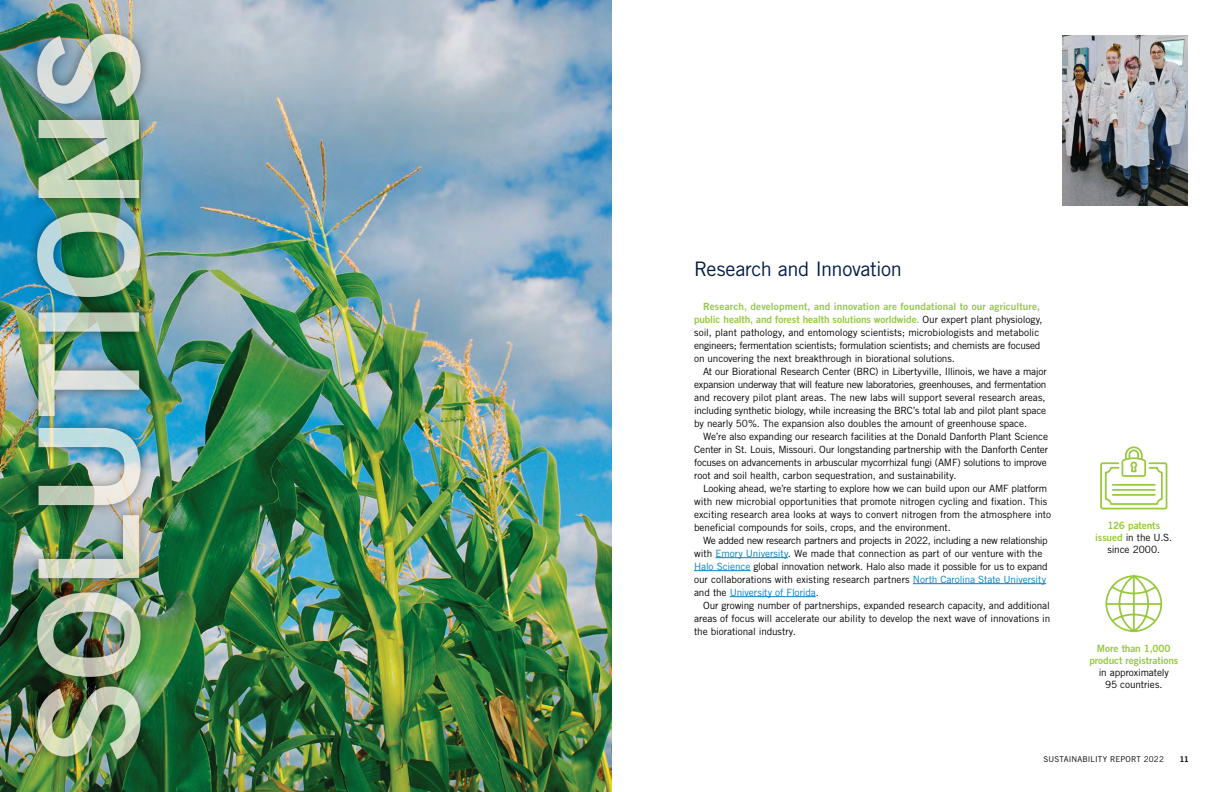
<style>
.page{position:relative;width:1224px;height:792px;background:#fff}
.page>*{position:absolute;margin:0;border:0;box-sizing:border-box;transform-origin:0 0}
.t1{font:20px "Trade Gothic LT Std";letter-spacing:-.02em;color:#001b49}
.t2{font:10px/13px "Trade Gothic LT Std";letter-spacing:-.015em;color:#000}
.t3{font:10px/13px "Trade Gothic LT Std Bd 2";color:#97c93d;text-align:right}
.t4{font:8px "Trade Gothic LT Std";letter-spacing:.015em;color:#000}
.t5{font:700 8px "Trade Gothic Next LT Pro";color:#000}
.s1{font-family:"Trade Gothic LT Std";color:#000}
.s2{color:#007fc4}
.s3{font-family:"Trade Gothic LT Std Bd 2";color:#97c93d}
</style>
<div class="page">
<img style="left:0;top:0;width:612px;height:792px">
<hr style="left:716px;top:557px;width:72px;height:1px;background:#007fc4">
<hr style="left:694px;top:570px;width:57px;height:1px;background:#007fc4">
<hr style="left:913px;top:583px;width:133px;height:1px;background:#007fc4">
<hr style="left:730px;top:596px;width:86px;height:1px;background:#007fc4">
<svg style="left:1100px;top:447px;width:68px;height:63px"></svg>
<svg style="left:1105px;top:575px;width:58px;height:58px"></svg>
<div style="left:26px;top:23px;width:126px;height:746px;background:#000;opacity:.6"></div>
<img style="left:37px;top:34px;width:104px;height:725px">
<img style="left:1062px;top:36px;width:126px;height:169px">
<h1 class="t1" style="left:694px;top:256px;width:209px">Research and Innovation</h1>
<p class="t3" style="left:694px;top:299px;width:350px">Research, development, and innovation are foundational to our agriculture, public health, and forest health solutions worldwide. <span class="s1">Our expert plant physiology,</span></p>
<p class="t2" style="left:694px;top:325px;width:348px;text-align:justify">soil, plant pathology, and entomology scientists; microbiologists and metabolic engineers; fermentation scientists; formulation scientists; and chemists are focused on uncovering the next breakthrough in biorational solutions.</p>
<p class="t2" style="left:694px;top:364px;width:354px;text-indent:9px">At our Biorational Research Center (BRC) in Libertyville, Illinois, we have a major expansion underway that will feature new laboratories, greenhouses, and fermentation and recovery pilot plant areas. The new labs will support several research areas, including synthetic biology, while increasing the BRC’s total lab and pilot plant space by nearly 50%. The expansion also doubles the amount of greenhouse space.</p>
<p class="t2" style="left:694px;top:429px;width:356px;text-indent:9px">We’re also expanding our research facilities at the Donald Danforth Plant Science Center in St. Louis, Missouri. Our longstanding partnership with the Danforth Center focuses on advancements in arbuscular mycorrhizal fungi (AMF) solutions to improve root and soil health, carbon sequestration, and sustainability.</p>
<p class="t2" style="left:694px;top:481px;width:359px;text-indent:9px">Looking ahead, we’re starting to explore how we can build upon our AMF platform with new microbial opportunities that promote nitrogen cycling and fixation. This exciting research area looks at ways to convert nitrogen from the atmosphere into beneficial compounds for soils, crops, and the environment.</p>
<p class="t2" style="left:694px;top:533px;width:355px;text-indent:9px">We added new research partners and projects in 2022, including a new relationship with <span class="s2">Emory University</span>. We made that connection as part of our venture with the <span class="s2">Halo Science</span> global innovation network. Halo also made it possible for us to expand our collaborations with existing research partners <span class="s2">North Carolina State University </span>and the <span class="s2">University of Florida</span>.</p>
<p class="t2" style="left:694px;top:598px;width:358px;text-align:justify;text-indent:9px">Our growing number of partnerships, expanded research capacity, and additional areas of focus will accelerate our ability to develop the next wave of innovations in the biorational industry.</p>
<p class="t3" style="left:1107px;top:519px;width:54px">126 patents</p>
<p class="t2" style="left:1095px;top:532px;width:79px;line-height:12px;text-align:center"><span class="s3">issued</span> in the U.S. since 2000.</p>
<p class="t3" style="left:1089px;top:642px;width:90px;line-height:12px;text-align:center">More than 1,000 product registrations</p>
<p class="t2" style="left:1099px;top:666px;width:72px;line-height:12px;text-align:center">in approximately<br>95 countries.</p>
<p class="t4" style="left:1044px;top:754px;width:122px">SUSTAINABILITY REPORT 2022</p>
<p class="t5" style="left:1180px;top:753px;width:10px">11</p>
</div>
